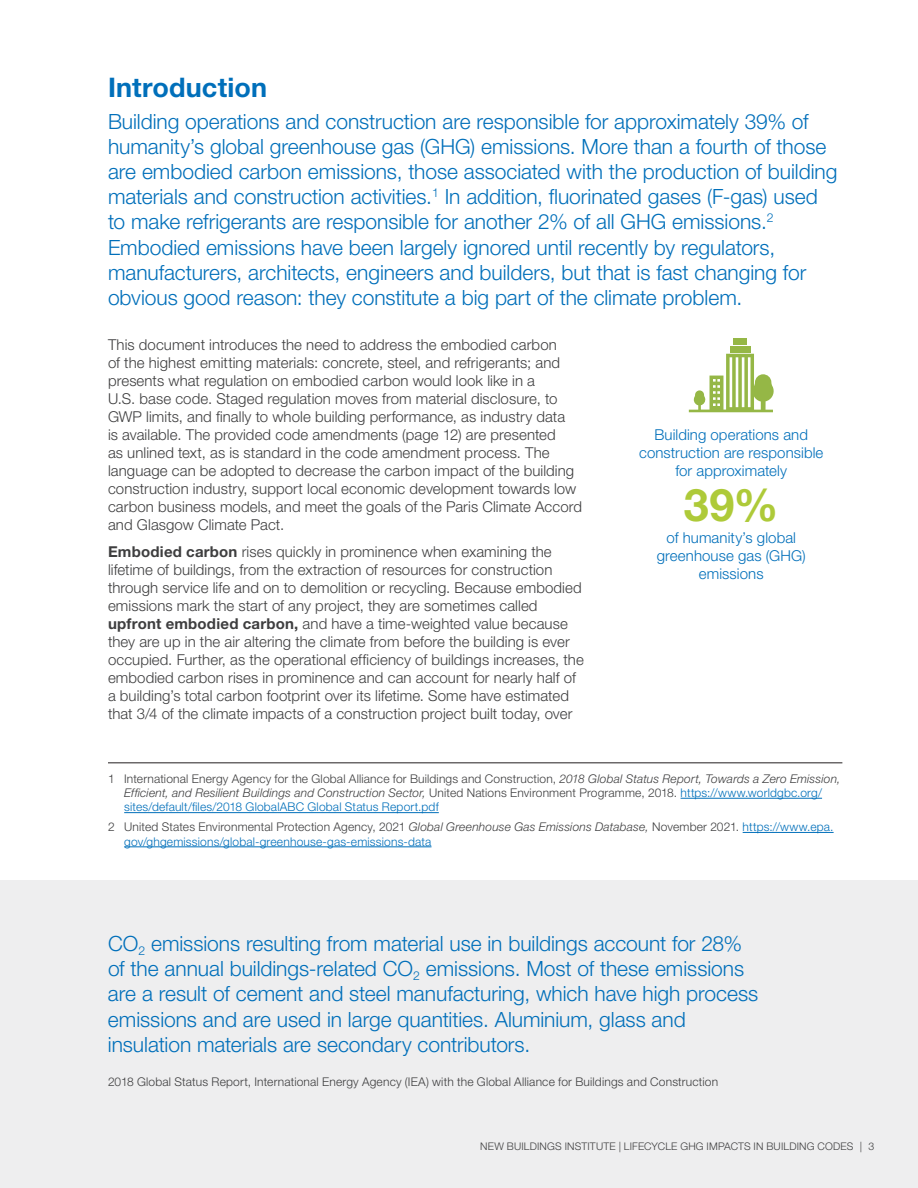
<style>
.page{position:relative;width:918px;height:1188px;background:#fff}
.page>*{position:absolute;margin:0;border:0;box-sizing:border-box;transform-origin:0 0}
.big_numbers{font:700 45px "Helvetica Neue LT";color:#aeca39}
.head_1{font:700 27px "Helvetica Neue LT";letter-spacing:.005em;color:#006fba}
.intro_text{font:300 21px/25.2px "Helvetica Neue LT";letter-spacing:-.005em;color:#006fba}
.Callout_1{font:300 21px/25.2px "Helvetica Neue LT";letter-spacing:-.005em;color:#006fba}
.body{font:300 15px/18px "Helvetica Neue LT";letter-spacing:.005em;color:#3e3e3f}
.body-2{font:300 15px/18px "Helvetica Neue LT";letter-spacing:.005em;color:#006fba;text-align:center}
.Footnote_w__indent{font:300 12px/14.4px "Helvetica Neue LT";letter-spacing:.015em;color:#3e3e3f}
.Footnote_w__indent-2{font:300 12px/14.4px "Helvetica Neue LT";letter-spacing:.015em;color:#006fba}
.t1{font:300 10.5px "Helvetica Neue LT";letter-spacing:.015em;color:#3e3e3f}
.s1{font-weight:700}
.s2{font-style:italic}
.s3{color:#006fba}
.s4{color:#3e3e3f}
.s5{font-style:italic;color:#3e3e3f}
</style>
<div class="page">
<hr style="left:108px;top:763px;width:734px;height:1px;background:#231f20">
<hr style="left:681px;top:798px;width:141px;height:1px;background:#006fba">
<hr style="left:124px;top:812px;width:315px;height:1px;background:#006fba">
<hr style="left:743px;top:832px;width:91px;height:1px;background:#006fba">
<hr style="left:124px;top:847px;width:308px;height:1px;background:#006fba">
<div style="left:1px;top:880px;width:917px;height:308px;background:#eeeeef"></div>
<div style="left:730px;top:346px;width:21px;height:7px;background:#95b746"></div>
<div style="left:733px;top:338px;width:14px;height:7px;background:#95b746"></div>
<svg style="left:689px;top:354px;width:85px;height:58px"></svg>
<p class="head_1" style="left:108px;top:70px;width:161px">Introduction</p>
<p class="intro_text" style="left:108px;top:108px;width:731px">Building operations and construction are responsible for approximately 39% of humanity’s global greenhouse gas (GHG) emissions. More than a fourth of those are embodied carbon emissions, those associated with the production of building materials and construction activities.<sup>1</sup> In addition, fluorinated gases (F-gas) used to make refrigerants are responsible for another 2% of all GHG emissions.<sup>2<br></sup>Embodied emissions have been largely ignored until recently by regulators, manufacturers, architects, engineers and builders, but that is fast changing for obvious good reason: they constitute a big part of the climate problem.</p>
<p class="body" style="left:108px;top:335px;width:476px">This document introduces the need to address the embodied carbon<br>of the highest emitting materials: concrete, steel, and refrigerants; and presents what regulation on embodied carbon would look like in a<br>U.S. base code. Staged regulation moves from material disclosure, to GWP limits, and finally to whole building performance, as industry data<br>is available. The provided code amendments (page 12) are presented<br>as unlined text, as is standard in the code amendment process. The language can be adopted to decrease the carbon impact of the building construction industry, support local economic development towards low carbon business models, and meet the goals of the Paris Climate Accord and Glasgow Climate Pact.</p>
<p class="body" style="left:108px;top:542px;width:477px"><span class="s1">Embodied carbon</span> rises quickly in prominence when examining the lifetime of buildings, from the extraction of resources for construction through service life and on to demolition or recycling. Because embodied emissions mark the start of any project, they are sometimes called <span class="s1">upfront embodied carbon,</span> and have a time-weighted value because they are up in the air altering the climate from before the building is ever occupied. Further, as the operational efficiency of buildings increases, the embodied carbon rises in prominence and can account for nearly half of a building’s total carbon footprint over its lifetime. Some have estimated that 3/4 of the climate impacts of a construction project built today, over</p>
<p class="body-2" style="left:639px;top:425px;width:186px">Building operations and construction are responsible for approximately</p>
<p class="big_numbers" style="left:684px;top:477px;width:96px">39%</p>
<p class="body-2" style="left:657px;top:528px;width:150px">of humanity’s global greenhouse gas (GHG) emissions</p>
<p class="Footnote_w__indent" style="left:124px;top:771px;width:718px;text-indent:-16px">1 International Energy Agency for the Global Alliance for Buildings and Construction, <span class="s2">2018 Global Status Report, Towards a Zero Emission,<br>Efficient, and Resilient Buildings and Construction Sector,</span> United Nations Environment Programme, 2018. <span class="s3">https://www.worldgbc.org/ sites/default/files/2018 GlobalABC Global Status Report.pdf</span></p>
<p class="Footnote_w__indent-2" style="left:124px;top:820px;width:711px;text-indent:-16px"><span class="s4">2 United States Environmental Protection Agency, 2021</span> <span class="s5">Global Greenhouse Gas Emissions Database,</span> <span class="s4">November 2021.</span> https://www.epa. gov/ghgemissions/global-greenhouse-gas-emissions-data</p>
<p class="Callout_1" style="left:108px;top:930px;width:652px">CO<sub>2</sub> emissions resulting from material use in buildings account for 28% of the annual buildings-related CO<sub>2</sub> emissions. Most of these emissions are a result of cement and steel manufacturing, which have high process emissions and are used in large quantities. Aluminium, glass and insulation materials are secondary contributors.</p>
<p class="Footnote_w__indent" style="left:108px;top:1075px;width:612px">2018 Global Status Report, International Energy Agency (IEA) with the Global Alliance for Buildings and Construction</p>
<p class="t1" style="left:480px;top:1140px;width:396px">NEW BUILDINGS INSTITUTE | LIFECYCLE GHG IMPACTS IN BUILDING CODES | 3</p>
</div>
